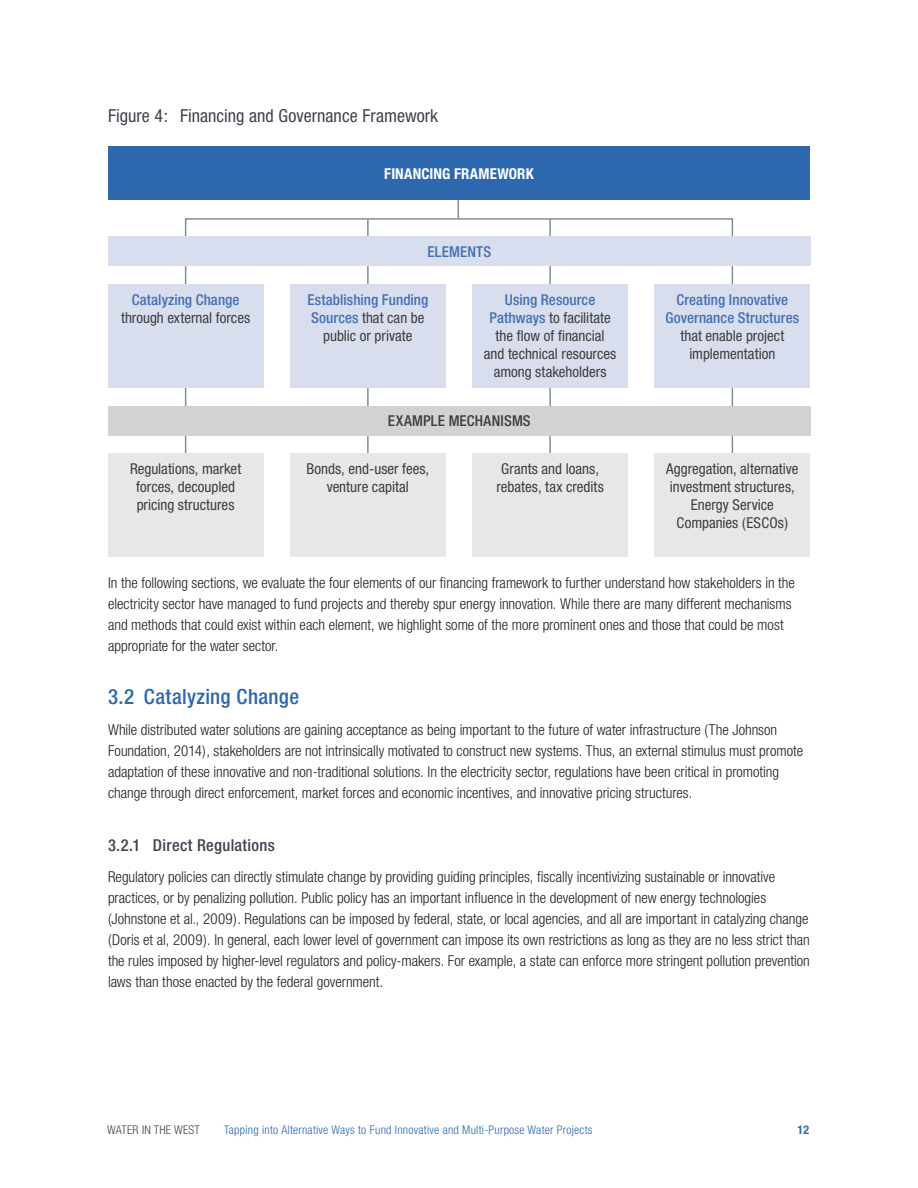
<style>
.page{position:relative;width:918px;height:1188px;background:#fff}
.page>*{position:absolute;margin:0;border:0;box-sizing:border-box;transform-origin:0 0}
.t1{font:500 condensed 21px "Helvetica Neue";letter-spacing:.015em;color:#2d67ae}
.t2{font:condensed 18px "Helvetica Neue";color:#3e444f}
.t3{font:500 condensed 16.5px "Helvetica Neue";letter-spacing:.02em;color:#3e444f}
.t4{font:300 condensed 15px/21px "Helvetica Neue";color:#231f20}
.t5{font:condensed 15px/18px "Helvetica Neue";color:#3e3e3f;text-align:center}
.t6{font:500 condensed 15px/18px "Helvetica Neue";letter-spacing:.005em;color:#4370b3;text-align:center}
.t7{font:700 condensed 15px "Helvetica Neue";letter-spacing:.01em;color:#fff}
.t8{font:500 condensed 15px "Helvetica Neue";letter-spacing:.015em;color:#3e3e3f}
.t9{font:300 condensed 12px "Helvetica Neue";letter-spacing:.02em;color:#2d67ae}
.t10{font:300 condensed 12px "Helvetica Neue";letter-spacing:.02em;color:#3e444f}
.t11{font:700 condensed 12px "Helvetica Neue";color:#2d67ae}
.s1{font-weight:400;color:#3e3e3f}
.s2{font-weight:500;color:#4370b3}
</style>
<div class="page">
<svg style="left:184px;top:217px;width:550px;height:290px"></svg>
<hr style="left:367px;top:219px;width:2px;height:286px;background:#858d92">
<hr style="left:549px;top:219px;width:2px;height:286px;background:#858d92">
<div style="left:108px;top:146px;width:702px;height:54px;background:#2d67ae"></div>
<div style="left:108px;top:284px;width:155px;height:104px;background:#d9deef"></div>
<div style="left:108px;top:236px;width:703px;height:30px;background:#d9deef"></div>
<div style="left:108px;top:406px;width:703px;height:29px;background:#d1d2d4"></div>
<div style="left:108px;top:453px;width:155px;height:104px;background:#e6e7e9"></div>
<div style="left:290px;top:284px;width:156px;height:104px;background:#d9deef"></div>
<div style="left:290px;top:453px;width:156px;height:104px;background:#e6e7e9"></div>
<div style="left:472px;top:284px;width:156px;height:104px;background:#d9deef"></div>
<div style="left:472px;top:453px;width:156px;height:104px;background:#e6e7e9"></div>
<div style="left:655px;top:284px;width:155px;height:104px;background:#d9deef"></div>
<div style="left:655px;top:453px;width:155px;height:104px;background:#e6e7e9"></div>
<svg style="left:458px;top:200px;width:1px;height:18px"></svg>
<p class="t2" style="left:108px;top:105px;width:332px">Figure 4: Financing and Governance Framework</p>
<p class="t7" style="left:384px;top:165px;width:151px">FINANCING FRAMEWORK</p>
<p class="t6" style="left:132px;top:290px;width:109px">Catalyzing Change</p>
<p class="t5" style="left:121px;top:309px;width:131px">through external forces</p>
<p class="t5" style="left:130px;top:460px;width:113px">Regulations, market forces, decoupled pricing structures</p>
<p class="t6" style="left:427px;top:243px;width:65px">ELEMENTS</p>
<p class="t6" style="left:307px;top:290px;width:122px">Establishing Funding<br>Sources <span class="s1">that can be public or private</span></p>
<p class="t5" style="left:484px;top:291px;width:134px"><span class="s2">Using Resource<br>Pathways</span> to facilitate the flow of financial and technical resources among stakeholders</p>
<p class="t8" style="left:388px;top:412px;width:144px">EXAMPLE MECHANISMS</p>
<p class="t5" style="left:307px;top:460px;width:124px">Bonds, end-user fees, venture capital</p>
<p class="t5" style="left:496px;top:460px;width:109px">Grants and loans, rebates, tax credits</p>
<p class="t6" style="left:666px;top:290px;width:135px">Creating Innovative<br>Governance Structures</p>
<p class="t5" style="left:681px;top:327px;width:105px">that enable project implementation</p>
<p class="t5" style="left:666px;top:460px;width:134px">Aggregation, alternative investment structures,<br>Energy Service<br>Companies (ESCOs)</p>
<p class="t4" style="left:108px;top:573px;width:688px">In the following sections, we evaluate the four elements of our financing framework to further understand how stakeholders in the electricity sector have managed to fund projects and thereby spur energy innovation. While there are many different mechanisms and methods that could exist within each element, we highlight some of the more prominent ones and those that could be most appropriate for the water sector.</p>
<h1 class="t1" style="left:108px;top:684px;width:193px">3.2 Catalyzing Change</h1>
<p class="t4" style="left:108px;top:720px;width:697px">While distributed water solutions are gaining acceptance as being important to the future of water infrastructure (The Johnson Foundation, 2014), stakeholders are not intrinsically motivated to construct new systems. Thus, an external stimulus must promote adaptation of these innovative and non-traditional solutions. In the electricity sector, regulations have been critical in promoting change through direct enforcement, market forces and economic incentives, and innovative pricing structures.</p>
<p class="t3" style="left:108px;top:835px;width:168px">3.2.1 Direct Regulations</p>
<p class="t4" style="left:108px;top:867px;width:703px">Regulatory policies can directly stimulate change by providing guiding principles, fiscally incentivizing sustainable or innovative practices, or by penalizing pollution. Public policy has an important influence in the development of new energy technologies (Johnstone et al., 2009). Regulations can be imposed by federal, state, or local agencies, and all are important in catalyzing change (Doris et al, 2009). In general, each lower level of government can impose its own restrictions as long as they are no less strict than the rules imposed by higher-level regulators and policy-makers. For example, a state can enforce more stringent pollution prevention laws than those enacted by the federal government.</p>
<p class="t10" style="left:107px;top:1123px;width:94px">WATER IN THE WEST</p>
<p class="t9" style="left:224px;top:1123px;width:370px">Tapping into Alternative Ways to Fund Innovative and Multi-Purpose Water Projects</p>
<p class="t11" style="left:797px;top:1122px;width:13px">12</p>
</div>
